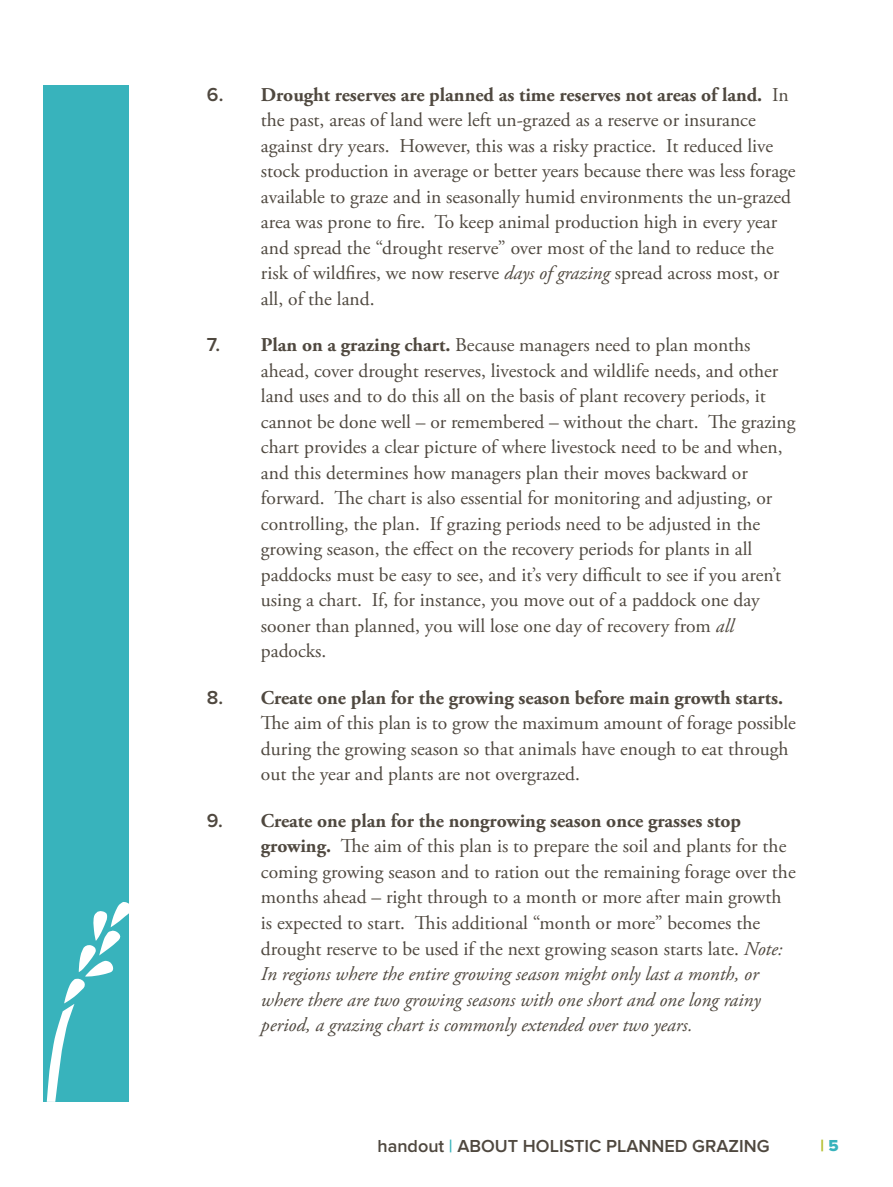
<style>
.page{position:relative;width:893px;height:1187px;background:#fff}
.page>*{position:absolute;margin:0;border:0;box-sizing:border-box;transform-origin:0 0}
.Heading_2{font:19.5px/25.5px "Adobe Garamond Pro";color:#4f483f}
.Heading_2-2{font:700 19.5px "Adobe Garamond Pro";color:#4f483f}
.Heading_2-3{font:italic 19.5px "Adobe Garamond Pro";color:#4f483f}
.t1{font:600 18px "Proxima Nova";color:#4f483f}
.t2{font:16.5px "Proxima Nova Extrabld";color:#b5c034}
.s1{font-family:"Proxima Nova";font-weight:600}
.s2{font-weight:700}
.s3{font-style:italic}
.s4{color:#38b3bc}
</style>
<div class="page">
<div style="left:44px;top:85px;width:85px;height:1016px;background:#38b3bc"></div>
<svg style="left:47px;top:902px;width:82px;height:199px"></svg>
<p class="Heading_2" style="left:261px;top:82px;width:536px;text-indent:-54px"><span class="s1">6.</span> <span class="s2">Drought reserves are planned as time reserves not areas of land.</span> In the past, areas of land were left un-grazed as a reserve or insurance against dry years. However, this was a risky practice. It reduced live stock production in average or better years because there was less forage available to graze and in seasonally humid environments the un-grazed area was prone to fire. To keep animal production high in every year and spread the “drought reserve” over most of the land to reduce the risk of wildfires, we now reserve <span class="s3">days of grazing</span> spread across most, or all, of the land.</p>
<p class="Heading_2" style="left:261px;top:333px;width:536px;text-indent:-54px"><span class="s1">7.</span> <span class="s2">Plan on a grazing chart.</span> Because managers need to plan months ahead, cover drought reserves, livestock and wildlife needs, and other land uses and to do this all on the basis of plant recovery periods, it cannot be done well – or remembered – without the chart. The grazing chart provides a clear picture of where livestock need to be and when, and this determines how managers plan their moves backward or</p>
<p class="Heading_2" style="left:261px;top:486px;width:513px">forward. The chart is also essential for monitoring and adjusting, or controlling, the plan. If grazing periods need to be adjusted in the growing season, the effect on the recovery periods for plants in all</p>
<p class="Heading_2" style="left:261px;top:562px;width:522px">paddocks must be easy to see, and it’s very difficult to see if you aren’t using a chart. If, for instance, you move out of a paddock one day</p>
<p class="Heading_2" style="left:261px;top:613px;width:475px">sooner than planned, you will lose one day of recovery from <span class="s3">all</span></p>
<p class="Heading_2" style="left:261px;top:639px;width:67px">padocks.</p>
<p class="Heading_2" style="left:261px;top:685px;width:536px;text-indent:-54px"><span class="s1">8.</span> <span class="s2">Create one plan for the growing season before main growth starts.<br></span>The aim of this plan is to grow the maximum amount of forage possible during the growing season so that animals have enough to eat through out the year and plants are not overgrazed.</p>
<p class="Heading_2-2" style="left:207px;top:809px;width:536px"><span class="s1">9.</span> Create one plan for the nongrowing season once grasses stop</p>
<p class="Heading_2" style="left:261px;top:834px;width:536px"><span class="s2">growing.</span> The aim of this plan is to prepare the soil and plants for the coming growing season and to ration out the remaining forage over the months ahead – right through to a month or more after main growth is expected to start. This additional “month or more” becomes the drought reserve to be used if the next growing season starts late. <span class="s3">Note:<br>In regions where the entire growing season might only last a month, or where there are two growing seasons with one short and one long rainy</span></p>
<p class="Heading_2-3" style="left:261px;top:1013px;width:433px">period, a grazing chart is commonly extended over two years.</p>
<p class="t1" style="left:377px;top:1135px;width:394px">handout <span class="s4">|</span> ABOUT HOLISTIC PLANNED GRAZING</p>
<p class="t2" style="left:820px;top:1135px;width:20px">| <span class="s4">5</span></p>
</div>
